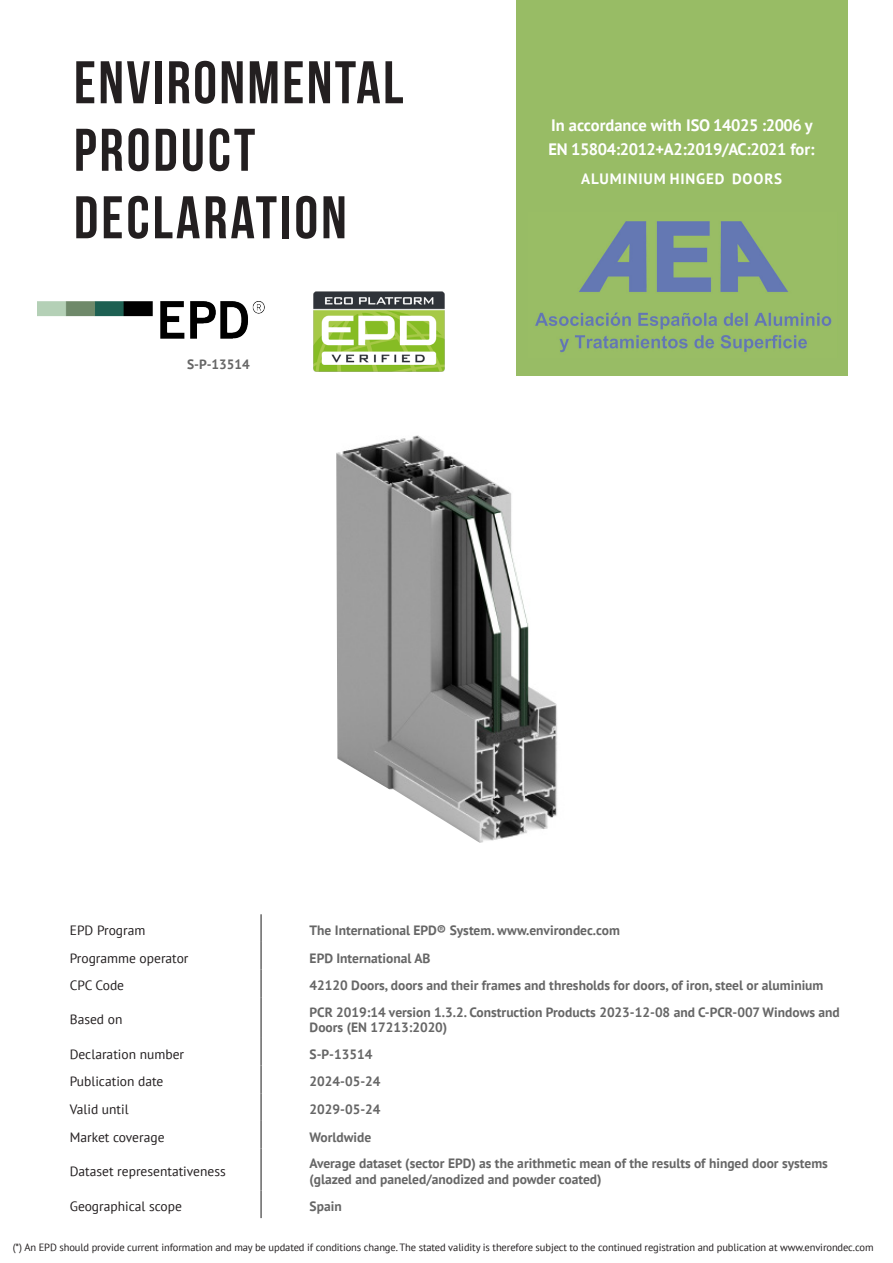
<style>
.page{position:relative;width:893px;height:1263px;background:#fff}
.page>*{position:absolute;margin:0;border:0;box-sizing:border-box;transform-origin:0 0}
.t1{font:700 60px "Bebas Neue";letter-spacing:.05em;color:#231f20}
.t2{font:700 16.5px/24px "PT Sans";letter-spacing:-.025em;color:#fff}
.t3{font:700 15px "PT Sans";letter-spacing:.055em;color:#fff}
.Texto{font:700 13.5px/15px "PT Sans";color:#666}
.t4{font:13.5px "PT Sans";color:#231f20}
.Texto-2{font:10.5px "PT Sans";letter-spacing:-.01em;color:#231f20}
</style>
<div class="page">
<div style="left:516px;top:0;width:331px;height:375px;background:#98bc65"></div>
<hr style="left:260px;top:914px;width:2px;height:28px;background:#666">
<hr style="left:260px;top:942px;width:2px;height:27px;background:#666">
<hr style="left:260px;top:969px;width:2px;height:28px;background:#666">
<hr style="left:260px;top:997px;width:2px;height:41px;background:#666">
<hr style="left:260px;top:1038px;width:2px;height:27px;background:#666">
<hr style="left:260px;top:1065px;width:2px;height:28px;background:#666">
<hr style="left:260px;top:1093px;width:2px;height:28px;background:#666">
<hr style="left:260px;top:1121px;width:2px;height:27px;background:#666">
<hr style="left:260px;top:1148px;width:2px;height:42px;background:#666">
<hr style="left:260px;top:1190px;width:2px;height:28px;background:#666">
<img style="left:37px;top:302px;width:228px;height:36px">
<img style="left:535px;top:221px;width:297px;height:132px">
<img style="left:313px;top:291px;width:132px;height:81px">
<img style="left:336px;top:435px;width:221px;height:408px">
<p class="t1" style="left:74px;top:50px;width:331px">ENVIRONMENTAL</p>
<p class="t1" style="left:74px;top:117px;width:183px">PRODUCT</p>
<p class="t1" style="left:74px;top:185px;width:274px">DECLARATION</p>
<p class="Texto" style="left:187px;top:357px;width:64px">S-P-13514</p>
<p class="t2" style="left:549px;top:113px;width:267px">In accordance with ISO 14025 :2006 y<br>EN 15804:2012+A2:2019/AC:2021 for:</p>
<p class="t3" style="left:581px;top:169px;width:203px">ALUMINIUM HINGED DOORS</p>
<p class="t4" style="left:70px;top:921px;width:77px">EPD Program</p>
<p class="Texto" style="left:310px;top:922px;width:312px">The International EPD® System. www.environdec.com</p>
<p class="t4" style="left:70px;top:949px;width:120px">Programme operator</p>
<p class="Texto" style="left:310px;top:950px;width:122px">EPD International AB</p>
<p class="t4" style="left:70px;top:977px;width:56px">CPC Code</p>
<p class="Texto" style="left:310px;top:978px;width:515px">42120 Doors, doors and their frames and thresholds for doors, of iron, steel or aluminium</p>
<p class="t4" style="left:70px;top:1011px;width:54px">Based on</p>
<p class="Texto" style="left:310px;top:1004px;width:532px">PCR 2019:14 version 1.3.2. Construction Products 2023-12-08 and C-PCR-007 Windows and<br>Doors (EN 17213:2020)</p>
<p class="t4" style="left:70px;top:1045px;width:116px">Declaration number</p>
<p class="Texto" style="left:310px;top:1046px;width:64px">S-P-13514</p>
<p class="t4" style="left:70px;top:1073px;width:95px">Publication date</p>
<p class="Texto" style="left:310px;top:1074px;width:72px">2024-05-24</p>
<p class="t4" style="left:70px;top:1100px;width:60px">Valid until</p>
<p class="Texto" style="left:310px;top:1101px;width:72px">2029-05-24</p>
<p class="t4" style="left:70px;top:1128px;width:96px">Market coverage</p>
<p class="Texto" style="left:310px;top:1129px;width:63px">Worldwide</p>
<p class="t4" style="left:70px;top:1163px;width:157px">Dataset representativeness</p>
<p class="Texto" style="left:310px;top:1155px;width:520px;line-height:16.2px">Average dataset (sector EPD) as the arithmetic mean of the results of hinged door systems (glazed and paneled/anodized and powder coated)</p>
<p class="t4" style="left:70px;top:1198px;width:114px">Geographical scope</p>
<p class="Texto" style="left:310px;top:1199px;width:34px">Spain</p>
<p class="Texto-2" style="left:13px;top:1241px;width:862px">(*) An EPD should provide current information and may be updated if conditions change. The stated validity is therefore subject to the continued registration and publication at www.environdec.com</p>
</div>
